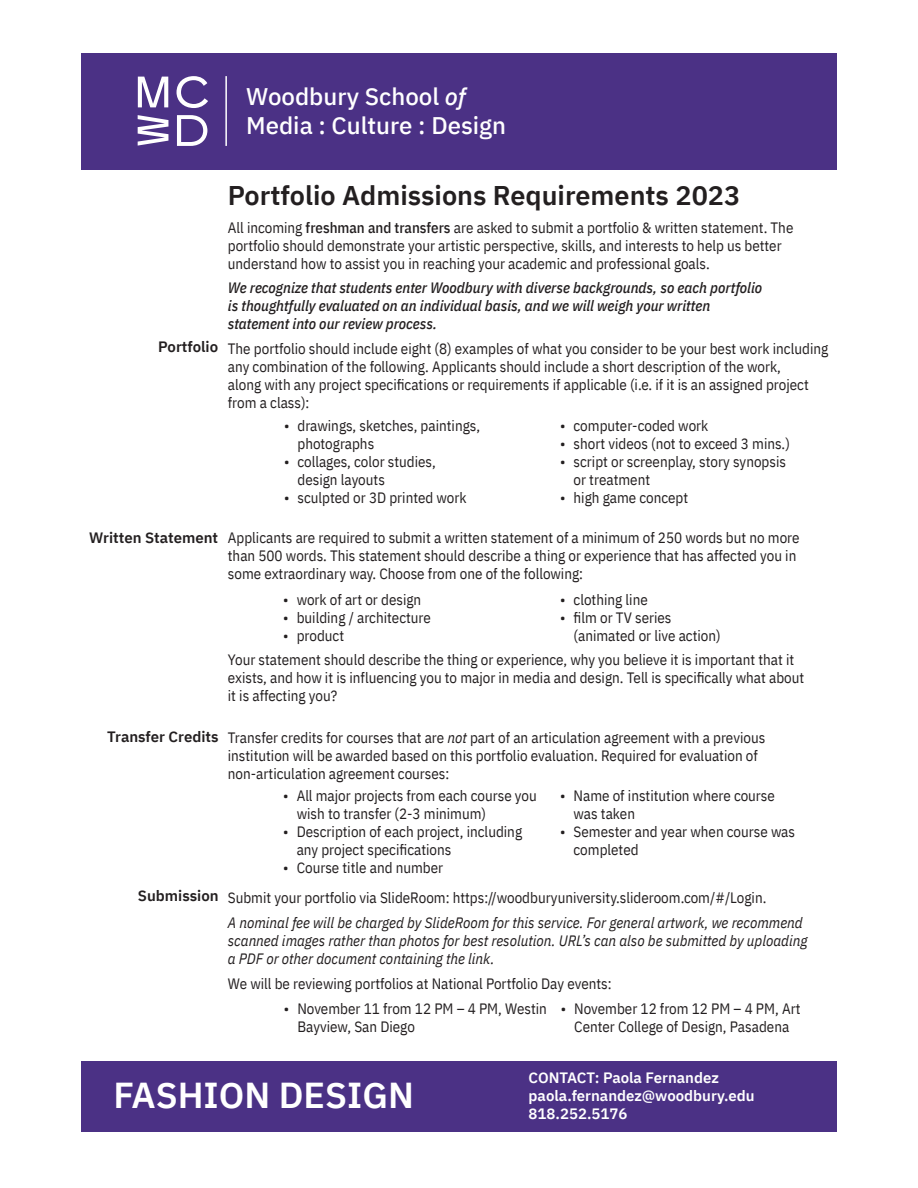
<style>
.page{position:relative;width:918px;height:1188px;background:#fff}
.page>*{position:absolute;margin:0;border:0;box-sizing:border-box;transform-origin:0 0}
.t1{font:600 36px "IBM Plex Sans";color:#fff}
.t2{font:600 27px "IBM Plex Sans";color:#231f20}
.t3{font:500 24px/28.8px "IBM Plex Sans";color:#fff}
.t4{font:15px/18px "IBM Plex Sans Cond";color:#231f20}
.t5{font:italic 15px/18px "IBM Plex Sans Cond";color:#231f20}
.t6{font:italic 500 15px/18px "IBM Plex Sans Cond";color:#231f20}
.t7{font:600 15px/18px "IBM Plex Sans";color:#fff}
.t8{font:600 15px "IBM Plex Sans";color:#231f20}
.s1{font-style:italic}
.s2{font-weight:500}
</style>
<div class="page">
<div style="left:81px;top:1062px;width:756px;height:70px;background:#4b3185"></div>
<div style="left:81px;top:53px;width:756px;height:116px;background:#4b3185"></div>
<svg style="left:138px;top:115px;width:30px;height:31px"></svg>
<svg style="left:138px;top:77px;width:30px;height:30px"></svg>
<svg style="left:177px;top:115px;width:30px;height:31px"></svg>
<svg style="left:177px;top:76px;width:31px;height:32px"></svg>
<hr style="left:225px;top:76px;width:2px;height:70px;background:#fff">
<h3 class="t3" style="left:246px;top:82px;width:261px">Woodbury School <span class="s1">of<br></span>Media : Culture : Design</h3>
<p class="t8" style="left:158px;top:337px;width:61px">Portfolio</p>
<h2 class="t2" style="left:228px;top:177px;width:514px">Portfolio Admissions Requirements 2023</h2>
<p class="t4" style="left:228px;top:218px;width:567px">All incoming <span class="s2">freshman and transfers</span> are asked to submit a portfolio &amp; written statement. The portfolio should demonstrate your artistic perspective, skills, and interests to help us better understand how to assist you in reaching your academic and professional goals.</p>
<p class="t6" style="left:228px;top:279px;width:536px">We recognize that students enter Woodbury with diverse backgrounds, so each portfolio is thoughtfully evaluated on an individual basis, and we will weigh your written statement into our review process.</p>
<p class="t4" style="left:228px;top:339px;width:602px">The portfolio should include eight (8) examples of what you consider to be your best work including any combination of the following. Applicants should include a short description of the work,<br>along with any project specifications or requirements if applicable (i.e. if it is an assigned project from a class):</p>
<p class="t4" style="left:298px;top:416px;width:184px;text-indent:-14px">• drawings, sketches, paintings, photographs</p>
<p class="t4" style="left:298px;top:452px;width:140px;text-indent:-14px">• collages, color studies, design layouts</p>
<p class="t4" style="left:284px;top:488px;width:184px">• sculpted or 3D printed work</p>
<p class="t4" style="left:560px;top:416px;width:150px">• computer-coded work</p>
<p class="t4" style="left:560px;top:434px;width:231px">• short videos (not to exceed 3 mins.)</p>
<p class="t4" style="left:574px;top:452px;width:214px;text-indent:-14px">• script or screenplay, story synopsis or treatment</p>
<p class="t4" style="left:560px;top:488px;width:130px">• high game concept</p>
<p class="t8" style="left:89px;top:527px;width:130px">Written Statement</p>
<p class="t8" style="left:107px;top:726px;width:113px">Transfer Credits</p>
<p class="t8" style="left:138px;top:885px;width:82px">Submission</p>
<p class="t4" style="left:228px;top:528px;width:573px">Applicants are required to submit a written statement of a minimum of 250 words but no more than 500 words. This statement should describe a thing or experience that has affected you in some extraordinary way. Choose from one of the following:</p>
<p class="t4" style="left:283px;top:590px;width:140px">• work of art or design</p>
<p class="t4" style="left:283px;top:608px;width:149px">• building / architecture</p>
<p class="t4" style="left:283px;top:626px;width:63px">• product</p>
<p class="t4" style="left:560px;top:590px;width:89px">• clothing line</p>
<p class="t4" style="left:574px;top:608px;width:149px;text-indent:-14px">• film or TV series (animated or live action)</p>
<p class="t4" style="left:228px;top:650px;width:578px">Your statement should describe the thing or experience, why you believe it is important that it exists, and how it is influencing you to major in media and design. Tell is specifically what about it is affecting you?</p>
<p class="t4" style="left:228px;top:729px;width:539px">Transfer credits for courses that are <span class="s1">not</span> part of an articulation agreement with a previous institution will be awarded based on this portfolio evaluation. Required for evaluation of non-articulation agreement courses:</p>
<p class="t4" style="left:297px;top:786px;width:242px;text-indent:-14px">• All major projects from each course you wish to transfer (2-3 minimum)</p>
<p class="t4" style="left:297px;top:822px;width:227px;text-indent:-14px">• Description of each project, including any project specifications</p>
<p class="t4" style="left:283px;top:858px;width:162px">• Course title and number</p>
<p class="t4" style="left:574px;top:786px;width:203px;text-indent:-14px">• Name of institution where course was taken</p>
<p class="t4" style="left:574px;top:822px;width:223px;text-indent:-14px">• Semester and year when course was completed</p>
<p class="t4" style="left:228px;top:888px;width:540px">Submit your portfolio via SlideRoom: https://woodburyuniversity.slideroom.com/#/Login.</p>
<p class="t5" style="left:228px;top:913px;width:581px">A nominal fee will be charged by SlideRoom for this service. For general artwork, we recommend scanned images rather than photos for best resolution. URL’s can also be submitted by uploading a PDF or other document containing the link.</p>
<p class="t4" style="left:228px;top:974px;width:385px">We will be reviewing portfolios at National Portfolio Day events:</p>
<p class="t4" style="left:297px;top:999px;width:251px;text-indent:-14px">• November 11 from 12 PM – 4 PM, Westin<br>Bayview, San Diego</p>
<p class="t4" style="left:561px;top:999px;width:241px;text-align:center">• November 12 from 12 PM – 4 PM, Art<br>Center College of Design, Pasadena</p>
<h1 class="t1" style="left:113px;top:1071px;width:302px">FASHION DESIGN</h1>
<p class="t7" style="left:529px;top:1069px;width:228px">CONTACT: Paola Fernandez paola.fernandez@woodbury.edu<br>818.252.5176</p>
</div>
